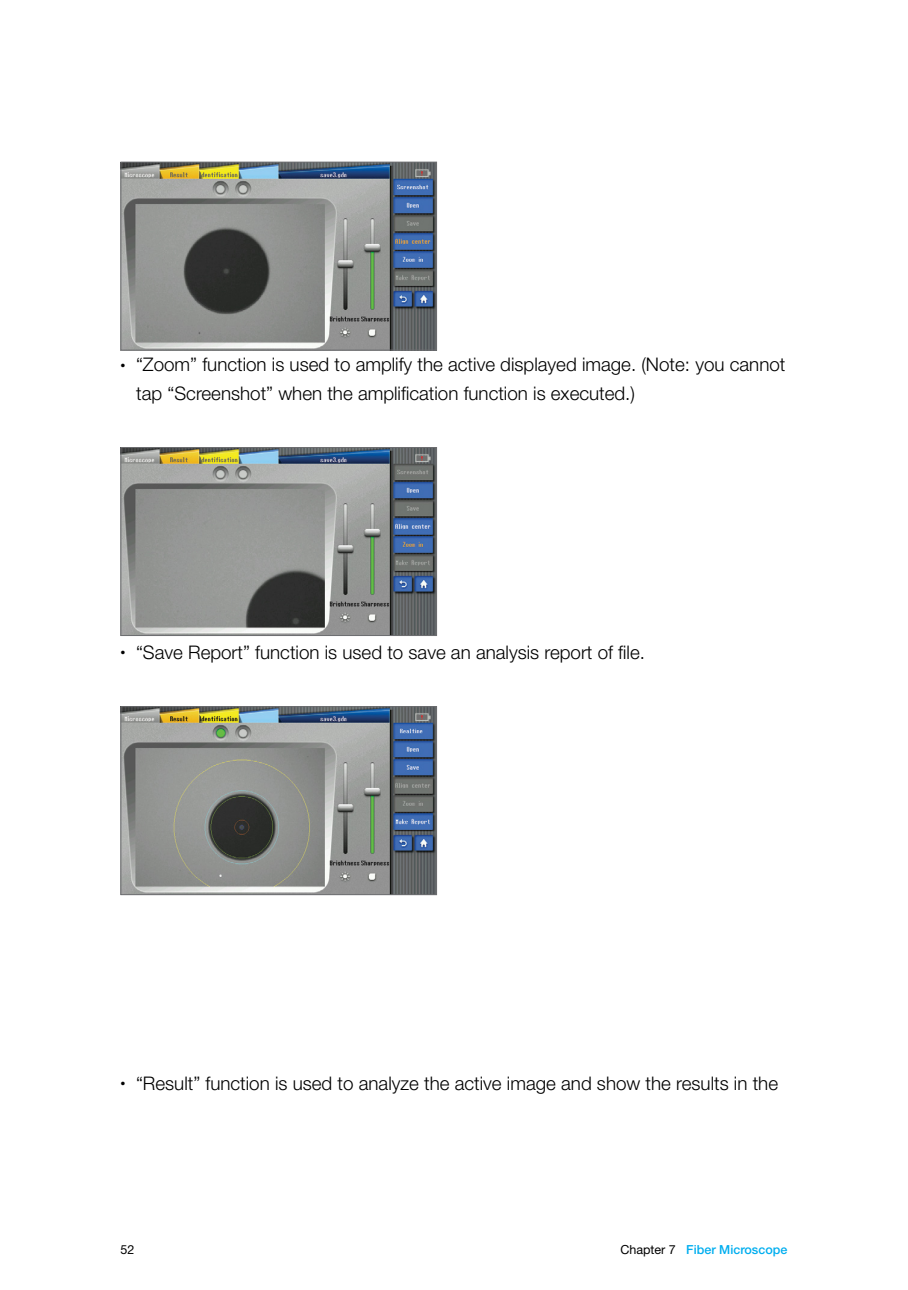
<style>
.page{position:relative;width:908px;height:1290px;background:#fff}
.page>*{position:absolute;margin:0;border:0;box-sizing:border-box;transform-origin:0 0}
.t1{font:300 18.75px/28.8px "Helvetica Neue LT Std";color:#000}
.t2{font:500 12.5px "Helvetica Neue LT Std";color:#00aeef}
.t3{font:12.5px "Helvetica Neue LT Std";color:#000}
.s1{font-size:10px}
.s2{font-weight:400;color:#000}
</style>
<div class="page">
<img style="left:122px;top:164px;width:312px;height:184px">
<div style="left:120px;top:162px;width:316px;height:188px;border:1px solid #6d6e71"></div>
<img style="left:122px;top:449px;width:312px;height:185px">
<div style="left:120px;top:447px;width:316px;height:189px;border:1px solid #6d6e71"></div>
<img style="left:122px;top:708px;width:312px;height:185px">
<div style="left:120px;top:706px;width:316px;height:189px;border:1px solid #6d6e71"></div>
<p class="t1" style="left:136px;top:350px;width:650px;text-indent:-16px"><span class="s1">•</span> “Zoom” function is used to amplify the active displayed image. (Note: you cannot tap “Screenshot” when the amplification function is executed.)</p>
<p class="t1" style="left:120px;top:637px;width:525px"><span class="s1">•</span> “Save Report” function is used to save an analysis report of file.</p>
<p class="t1" style="left:120px;top:1068px;width:658px"><span class="s1">•</span> “Result” function is used to analyze the active image and show the results in the</p>
<p class="t3" style="left:120px;top:1241px;width:15px">52</p>
<p class="t2" style="left:620px;top:1241px;width:168px"><span class="s2">Chapter 7</span> Fiber Microscope</p>
</div>
